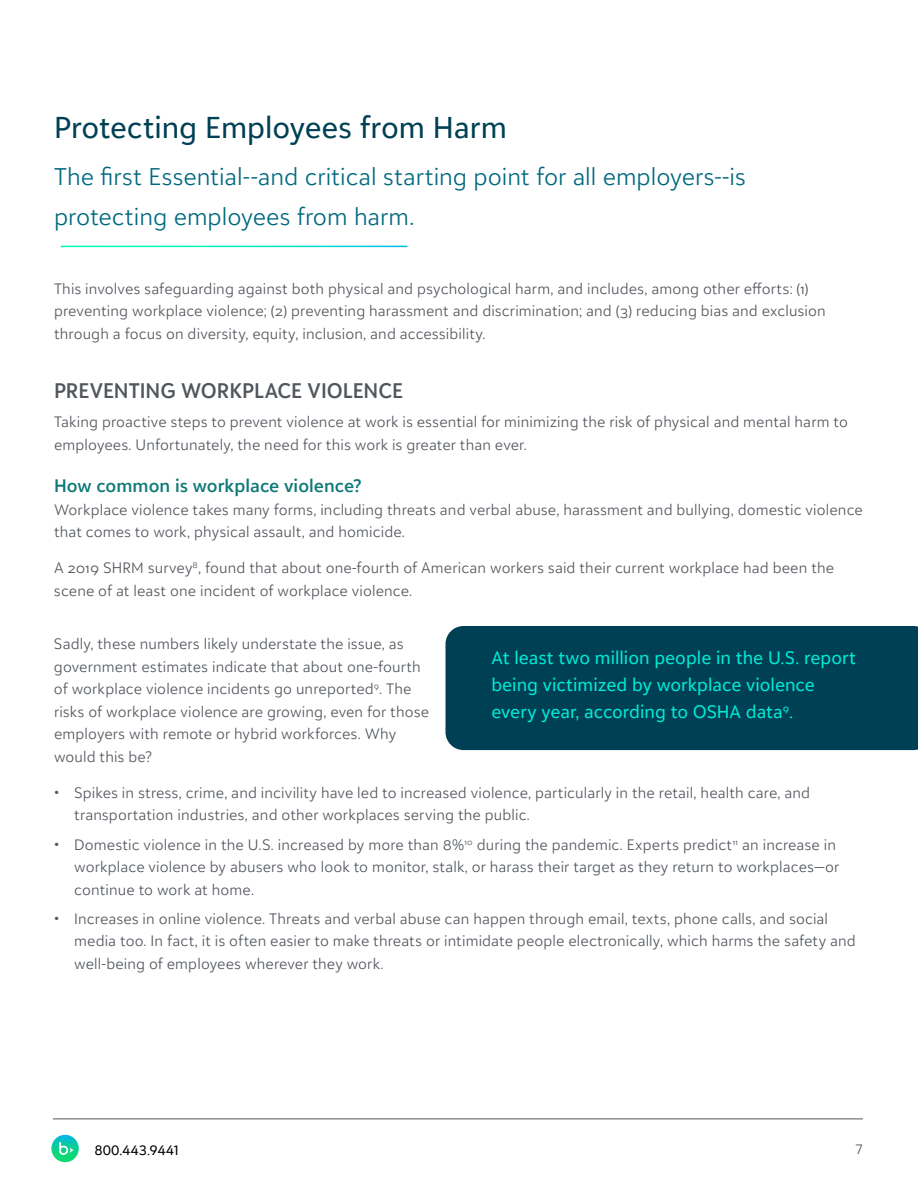
<style>
.page{position:relative;width:918px;height:1188px;background:#fff}
.page>*{position:absolute;margin:0;border:0;box-sizing:border-box;transform-origin:0 0}
.t1{font:30px "Blackbaud Sans";color:#004054}
.t2{font:300 24px/40.5px "Blackbaud Sans";color:#006980}
.t3{font:600 21px "Blackbaud Sans";color:#51555c}
.t4{font:18px/27px "Blackbaud Sans";color:#01ead5}
.t5{font:600 18px "Blackbaud Sans";color:#0d7977}
.t6{font:300 15px/22.5px "Blackbaud Sans";letter-spacing:.01em;color:#51555c}
.t7{font:13.5px "BLKB Sans";color:#000}
.t8{font:300 13.5px "BLKB Sans";color:#51555c}
</style>
<div class="page">
<hr style="left:53px;top:1119px;width:810px;height:1px;background:#51555c">
<svg style="left:51px;top:1135px;width:28px;height:27px"></svg>
<svg style="left:59px;top:1142px;width:15px;height:13px"></svg>
<div style="left:446px;top:626px;width:472px;height:124px;background:#004054"></div>
<h1 class="t1" style="left:54px;top:108px;width:454px">Protecting Employees from Harm</h1>
<h2 class="t2" style="left:54px;top:156px;width:693px">The first Essential--and critical starting point for all employers--is protecting employees from harm.</h2>
<p class="t6" style="left:54px;top:277px;width:773px">This involves safeguarding against both physical and psychological harm, and includes, among other efforts: (1) preventing workplace violence; (2) preventing harassment and discrimination; and (3) reducing bias and exclusion through a focus on diversity, equity, inclusion, and accessibility.</p>
<h3 class="t3" style="left:54px;top:377px;width:350px">PREVENTING WORKPLACE VIOLENCE</h3>
<p class="t6" style="left:54px;top:410px;width:795px">Taking proactive steps to prevent violence at work is essential for minimizing the risk of physical and mental harm to employees. Unfortunately, the need for this work is greater than ever.</p>
<p class="t5" style="left:54px;top:475px;width:309px">How common is workplace violence?</p>
<p class="t6" style="left:54px;top:498px;width:810px">Workplace violence takes many forms, including threats and verbal abuse, harassment and bullying, domestic violence that comes to work, physical assault, and homicide.</p>
<p class="t6" style="left:54px;top:557px;width:782px">A 2019 SHRM survey<sup>8</sup>, found that about one-fourth of American workers said their current workplace had been the scene of at least one incident of workplace violence.</p>
<p class="t6" style="left:54px;top:633px;width:377px">Sadly, these numbers likely understate the issue, as government estimates indicate that about one-fourth of workplace violence incidents go unreported<sup>9</sup>. The risks of workplace violence are growing, even for those employers with remote or hybrid workforces. Why would this be?</p>
<p class="t6" style="left:74px;top:781px;width:737px;text-indent:-20px">• Spikes in stress, crime, and incivility have led to increased violence, particularly in the retail, health care, and transportation industries, and other workplaces serving the public.</p>
<p class="t6" style="left:74px;top:833px;width:766px;text-indent:-20px">• Domestic violence in the U.S. increased by more than 8%<sup>10</sup> during the pandemic. Experts predict<sup>11</sup> an increase in workplace violence by abusers who look to monitor, stalk, or harass their target as they return to workplaces—or continue to work at home.</p>
<p class="t6" style="left:74px;top:907px;width:783px;text-indent:-20px">• Increases in online violence. Threats and verbal abuse can happen through email, texts, phone calls, and social media too. In fact, it is often easier to make threats or intimidate people electronically, which harms the safety and well-being of employees wherever they work.</p>
<p class="t4" style="left:491px;top:644px;width:366px">At least two million people in the U.S. report being victimized by workplace violence every year, according to OSHA data<sup>9</sup>.</p>
<p class="t7" style="left:94px;top:1142px;width:86px">800.443.9441</p>
<p class="t8" style="left:856px;top:1141px;width:8px">7</p>
</div>
